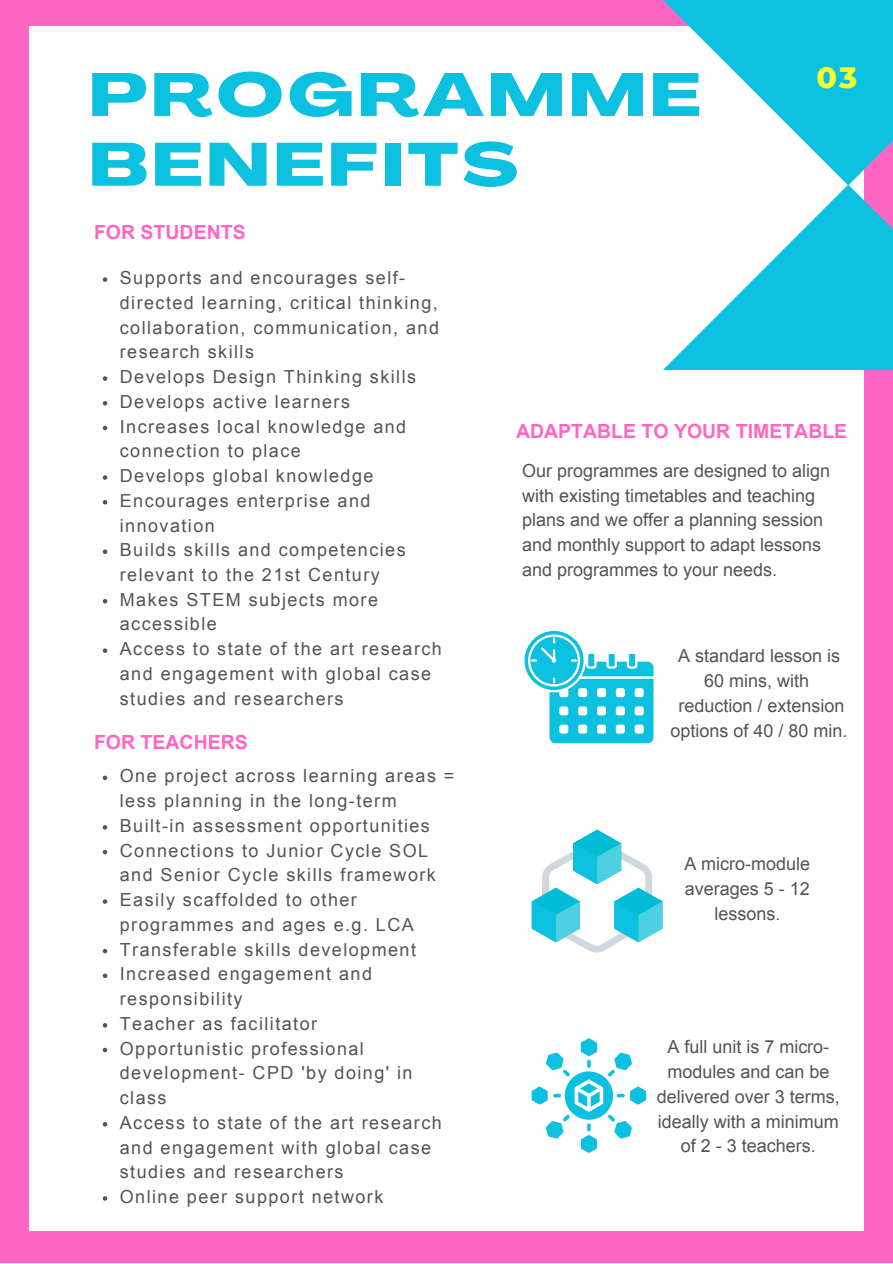
<style>
.page{position:relative;width:893px;height:1264px;background:#fff}
.page>*{position:absolute;margin:0;border:0;box-sizing:border-box;transform-origin:0 0}
.t1{font:800 60px/69.8px "Agrandir Grand";letter-spacing:.07em;color:#0cc0df}
.t2{font:800 30px "Montserrat";color:#fbff2c}
.t3{font:700 19.5px "Arial";color:#ff66c4}
.t4{font:18px/24.8px "Arial";letter-spacing:.08em;color:#545454}
.t5{font:18px/24.8px "Arial";color:#545454;text-align:center}
</style>
<div class="page">
<div style="left:0;top:0;width:892px;height:1262px;background:#ff66c4"></div>
<div style="left:29px;top:26px;width:834px;height:1204px;background:#fff"></div>
<svg style="left:663px;top:0;width:229px;height:370px;fill:#0cc0df"></svg>
<svg style="left:524px;top:630px;width:130px;height:114px"></svg>
<svg style="left:531px;top:829px;width:131px;height:124px"></svg>
<svg style="left:531px;top:1038px;width:115px;height:114px"></svg>
<svg style="left:103px;top:775px;width:4px;height:5px"></svg>
<svg style="left:103px;top:825px;width:4px;height:4px"></svg>
<svg style="left:103px;top:849px;width:4px;height:5px"></svg>
<svg style="left:103px;top:899px;width:4px;height:4px"></svg>
<svg style="left:103px;top:948px;width:4px;height:5px"></svg>
<svg style="left:103px;top:973px;width:4px;height:5px"></svg>
<svg style="left:103px;top:1023px;width:4px;height:4px"></svg>
<svg style="left:103px;top:1047px;width:4px;height:5px"></svg>
<svg style="left:103px;top:1122px;width:4px;height:4px"></svg>
<svg style="left:103px;top:1196px;width:4px;height:4px"></svg>
<svg style="left:103px;top:277px;width:4px;height:5px"></svg>
<svg style="left:103px;top:376px;width:4px;height:5px"></svg>
<svg style="left:103px;top:401px;width:4px;height:4px"></svg>
<svg style="left:103px;top:426px;width:4px;height:4px"></svg>
<svg style="left:103px;top:475px;width:4px;height:5px"></svg>
<svg style="left:103px;top:500px;width:4px;height:4px"></svg>
<svg style="left:103px;top:549px;width:4px;height:5px"></svg>
<svg style="left:103px;top:599px;width:4px;height:4px"></svg>
<svg style="left:103px;top:648px;width:4px;height:5px"></svg>
<p class="t1" style="left:89px;top:66px;width:612px">PROGRAMME<br>BENEFITS</p>
<p class="t2" style="left:816px;top:58px;width:42px">03</p>
<p class="t3" style="left:94px;top:222px;width:153px">FOR STUDENTS</p>
<p class="t4" style="left:120px;top:265px;width:320px">Supports and encourages self&shy;directed learning, critical thinking, collaboration, communication, and research skills</p>
<p class="t4" style="left:120px;top:364px;width:298px">Develops Design Thinking skills</p>
<p class="t4" style="left:120px;top:389px;width:232px">Develops active learners</p>
<p class="t4" style="left:120px;top:414px;width:288px">Increases local knowledge and connection to place</p>
<p class="t4" style="left:120px;top:463px;width:255px">Develops global knowledge</p>
<p class="t4" style="left:120px;top:488px;width:252px">Encourages enterprise and innovation</p>
<p class="t4" style="left:120px;top:537px;width:287px">Builds skills and competencies relevant to the 21st Century</p>
<p class="t4" style="left:120px;top:587px;width:259px">Makes STEM subjects more accessible</p>
<p class="t4" style="left:120px;top:636px;width:323px">Access to state of the art research and engagement with global case studies and researchers</p>
<p class="t3" style="left:94px;top:731px;width:155px">FOR TEACHERS</p>
<p class="t4" style="left:120px;top:763px;width:336px">One project across learning areas = less planning in the long-term</p>
<p class="t4" style="left:120px;top:813px;width:311px">Built-in assessment opportunities</p>
<p class="t4" style="left:120px;top:838px;width:317px">Connections to Junior Cycle SOL and Senior Cycle skills framework</p>
<p class="t4" style="left:120px;top:887px;width:295px">Easily scaffolded to other programmes and ages e.g. LCA</p>
<p class="t4" style="left:120px;top:936px;width:298px">Transferable skills development</p>
<p class="t4" style="left:120px;top:961px;width:254px">Increased engagement and responsibility</p>
<p class="t4" style="left:120px;top:1011px;width:199px">Teacher as facilitator</p>
<p class="t4" style="left:120px;top:1035px;width:294px">Opportunistic professional development- CPD 'by doing' in class</p>
<p class="t4" style="left:120px;top:1110px;width:323px">Access to state of the art research and engagement with global case studies and researchers</p>
<p class="t4" style="left:120px;top:1184px;width:265px">Online peer support network</p>
<p class="t3" style="left:516px;top:420px;width:333px">ADAPTABLE TO YOUR TIMETABLE</p>
<p class="t5" style="left:522px;top:458px;width:309px;text-align:left">Our programmes are designed to align with existing timetables and teaching</p>
<p class="t5" style="left:522px;top:507px;width:302px;text-align:left">plans and we offer a planning session and monthly support to adapt lessons</p>
<p class="t5" style="left:522px;top:557px;width:256px">and programmes to your needs.</p>
<p class="t5" style="left:670px;top:643px;width:178px">A standard lesson is<br>60 mins, with reduction / extension options of 40 / 80 min.</p>
<p class="t5" style="left:684px;top:851px;width:127px">A micro-module averages 5 - 12 lessons.</p>
<p class="t5" style="left:657px;top:1034px;width:184px">A full unit is 7 micro&shy;modules and can be delivered over 3 terms, ideally with a minimum of 2 - 3 teachers.</p>
</div>
